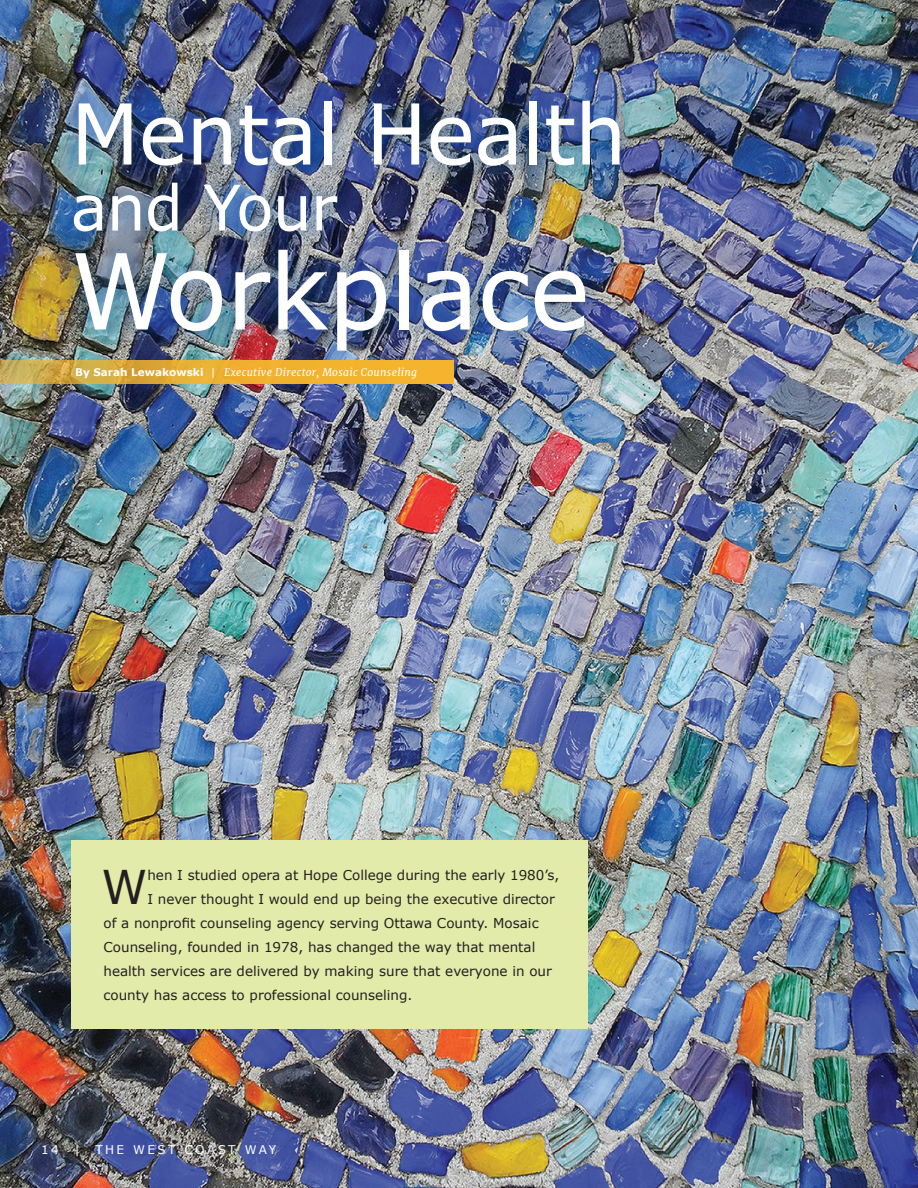
<style>
.page{position:relative;width:918px;height:1188px;background:#fff}
.page>*{position:absolute;margin:0;border:0;box-sizing:border-box;transform-origin:0 0}
.t1{font:105px "Verdana";letter-spacing:-.01em;color:#fff}
.t2{font:84px "Verdana";letter-spacing:-.01em;color:#fff}
.t3{font:63px "Verdana";letter-spacing:-.01em;color:#fff}
.body_text_Drop_Cap{font:46.5px "Verdana";color:#231f20}
.body_text_Drop_Cap-2{font:13.5px "Verdana";color:#231f20}
.t4{font:12px "Verdana";letter-spacing:.2em;color:#fff}
.t5{font:italic 10.5px "Merriweather";letter-spacing:.03em;color:#fff}
.s1{font-family:"Verdana";font-weight:700;font-style:normal}
.s2{font-family:"Verdana";font-style:normal}
</style>
<div class="page">
<img style="left:0;top:0;width:918px;height:1188px">
<div style="left:71px;top:840px;width:517px;height:189px;background:#e2ebaa"></div>
<div style="left:52px;top:79px;width:590px;height:293px;background:#074895;opacity:.5"></div>
<svg style="left:0;top:361px;width:453px;height:23px;background:#e4ae37"></svg>
<p class="t2" style="left:71px;top:81px;width:557px">Mental Health</p>
<p class="t3" style="left:71px;top:168px;width:268px">and Your</p>
<p class="t1" style="left:71px;top:225px;width:521px">Workplace</p>
<p class="t5" style="left:75px;top:366px;width:344px"><span class="s1">By Sarah Lewakowski</span> <span class="s2">|</span> Executive Director, Mosaic Counseling</p>
<p class="body_text_Drop_Cap" style="left:101px;top:857px;width:47px">W</p>
<p class="body_text_Drop_Cap-2" style="left:147px;top:866px;width:414px">hen I studied opera at Hope College during the early 1980’s,</p>
<p class="body_text_Drop_Cap-2" style="left:147px;top:890px;width:409px">I never thought I would end up being the executive director</p>
<p class="body_text_Drop_Cap-2" style="left:104px;top:914px;width:437px">of a nonprofit counseling agency serving Ottawa County. Mosaic</p>
<p class="body_text_Drop_Cap-2" style="left:104px;top:938px;width:433px">Counseling, founded in 1978, has changed the way that mental</p>
<p class="body_text_Drop_Cap-2" style="left:104px;top:962px;width:450px">health services are delivered by making sure that everyone in our</p>
<p class="body_text_Drop_Cap-2" style="left:104px;top:986px;width:310px">county has access to professional counseling.</p>
<p class="t4" style="left:41px;top:1142px;width:19px">14</p>
<p class="t4" style="left:74px;top:1142px;width:7px">|</p>
<p class="t4" style="left:95px;top:1142px;width:182px">THE WEST COAST WAY</p>
</div>
